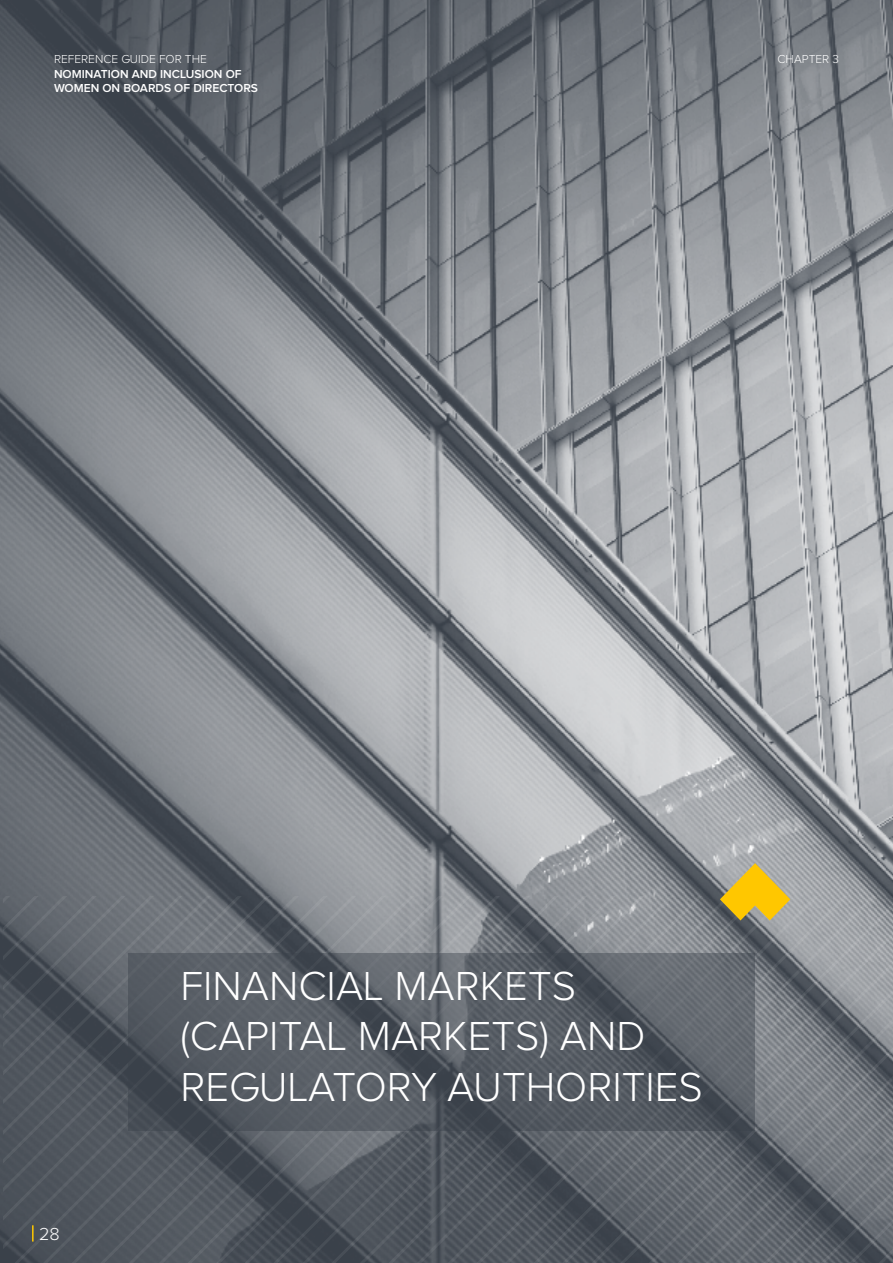
<style>
.page{position:relative;width:893px;height:1263px;background:#fff}
.page>*{position:absolute;margin:0;border:0;box-sizing:border-box;transform-origin:0 0}
.t1{font:300 42px/50.4px "Proxima Nova A";color:#fff}
.t2{font:300 18px "Proxima Nova A";color:#fff}
.t3{font:600 12px/14.4px "Proxima Nova A";color:#fff}
.t4{font:300 12px "Proxima Nova A";color:#fff}
</style>
<div class="page">
<img style="left:0;top:0;width:893px;height:1263px">
<svg style="left:553px;top:897px;width:144px;height:366px;background:#696f75"></svg>
<svg style="left:409px;top:897px;width:144px;height:366px;background:#5c6169"></svg>
<svg style="left:264px;top:897px;width:145px;height:366px;background:#5f646c"></svg>
<svg style="left:120px;top:897px;width:144px;height:366px;background:#585e66"></svg>
<svg style="left:720px;top:863px;width:173px;height:400px;background:#7b7e7d"></svg>
<svg style="left:128px;top:954px;width:627px;height:177px;background:#555b63"></svg>
<svg style="left:4px;top:897px;width:116px;height:366px;background:#51575f"></svg>
<p class="t4" style="left:54px;top:53px;width:154px">REFERENCE GUIDE FOR THE</p>
<p class="t3" style="left:54px;top:66px;width:206px">NOMINATION AND INCLUSION OF<br>WOMEN ON BOARDS OF DIRECTORS</p>
<p class="t4" style="left:778px;top:53px;width:63px">CHAPTER 3</p>
<p class="t2" style="left:39px;top:1223px;width:22px">28</p>
<p class="t1" style="left:180px;top:960px;width:524px">FINANCIAL MARKETS (CAPITAL MARKETS) AND<br>REGULATORY AUTHORITIES</p>
</div>
